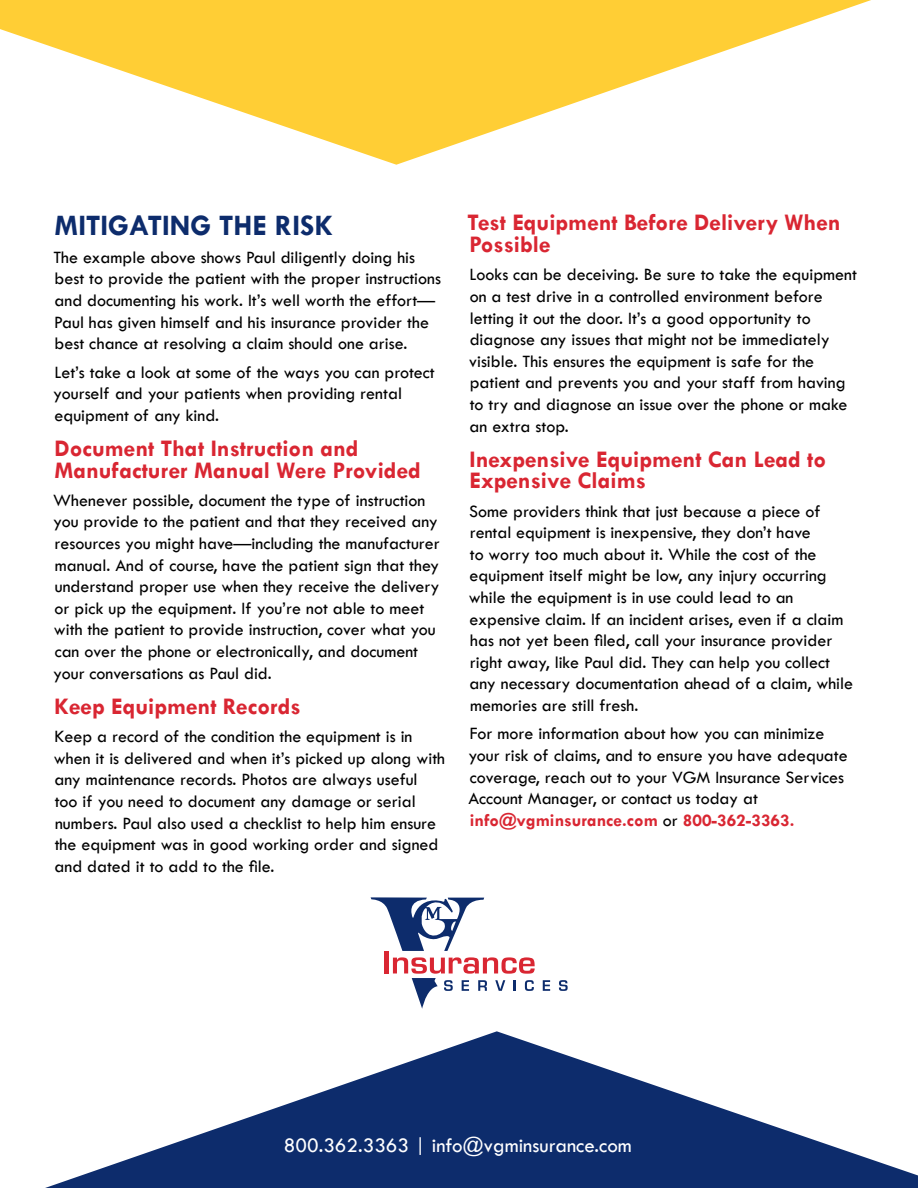
<style>
.page{position:relative;width:918px;height:1188px;background:#fff}
.page>*{position:absolute;margin:0;border:0;box-sizing:border-box;transform-origin:0 0}
.t1{font:700 30px "Tw Cen";color:#0d2c6c}
.t2{font:700 24px/21.6px "Tw Cen";color:#d92632}
.t3{font:21px "Tw Cen";color:#fff}
.t4{font:18px/21.6px "Tw Cen";color:#000}
.s1{font-weight:700;color:#d92632}
</style>
<div class="page">
<svg style="left:45px;top:1031px;width:873px;height:157px;fill:#0d2c6c"></svg>
<svg style="left:0;top:0;width:871px;height:165px;fill:#ffce35"></svg>
<svg style="left:371px;top:897px;width:113px;height:54px"></svg>
<svg style="left:543px;top:980px;width:7px;height:11px"></svg>
<svg style="left:559px;top:980px;width:9px;height:11px"></svg>
<div style="left:384px;top:951px;width:5px;height:22px;background:#d92632"></div>
<svg style="left:393px;top:957px;width:142px;height:52px"></svg>
<h1 class="t1" style="left:55px;top:207px;width:281px">MITIGATING THE RISK</h1>
<p class="t4" style="left:53px;top:246px;width:389px">The example above shows Paul diligently doing his best to provide the patient with the proper instructions and documenting his work. It’s well worth the effort— Paul has given himself and his insurance provider the best chance at resolving a claim should one arise.</p>
<p class="t4" style="left:53px;top:361px;width:383px">Let’s take a look at some of the ways you can protect yourself and your patients when providing rental equipment of any kind.</p>
<h2 class="t2" style="left:54px;top:437px;width:368px">Document That Instruction and<br>Manufacturer Manual Were Provided</h2>
<p class="t4" style="left:53px;top:489px;width:388px">Whenever possible, document the type of instruction you provide to the patient and that they received any resources you might have—including the manufacturer manual. And of course, have the patient sign that they understand proper use when they receive the delivery or pick up the equipment. If you’re not able to meet with the patient to provide instruction, cover what you can over the phone or electronically, and document your conversations as Paul did.</p>
<h2 class="t2" style="left:54px;top:695px;width:248px">Keep Equipment Records</h2>
<p class="t4" style="left:54px;top:726px;width:393px">Keep a record of the condition the equipment is in when it is delivered and when it’s picked up along with any maintenance records. Photos are always useful<br>too if you need to document any damage or serial numbers. Paul also used a checklist to help him ensure the equipment was in good working order and signed and dated it to add to the file.</p>
<h2 class="t2" style="left:468px;top:211px;width:375px">Test Equipment Before Delivery When<br>Possible</h2>
<p class="t4" style="left:469px;top:264px;width:389px">Looks can be deceiving. Be sure to take the equipment on a test drive in a controlled environment before letting it out the door. It’s a good opportunity to diagnose any issues that might not be immediately visible. This ensures the equipment is safe for the patient and prevents you and your staff from having to try and diagnose an issue over the phone or make an extra stop.</p>
<h2 class="t2" style="left:470px;top:448px;width:358px">Inexpensive Equipment Can Lead to<br>Expensive Claims</h2>
<p class="t4" style="left:469px;top:500px;width:386px">Some providers think that just because a piece of rental equipment is inexpensive, they don’t have<br>to worry too much about it. While the cost of the equipment itself might be low, any injury occurring while the equipment is in use could lead to an expensive claim. If an incident arises, even if a claim has not yet been filed, call your insurance provider right away, like Paul did. They can help you collect any necessary documentation ahead of a claim, while memories are still fresh.</p>
<p class="t4" style="left:468px;top:723px;width:381px">For more information about how you can minimize your risk of claims, and to ensure you have adequate coverage, reach out to your VGM Insurance Services Account Manager, or contact us today at <span class="s1">info@vgminsurance.com</span> or <span class="s1">800-362-3363.</span></p>
<p class="t3" style="left:284px;top:1133px;width:349px">800.362.3363 | info@vgminsurance.com</p>
</div>
